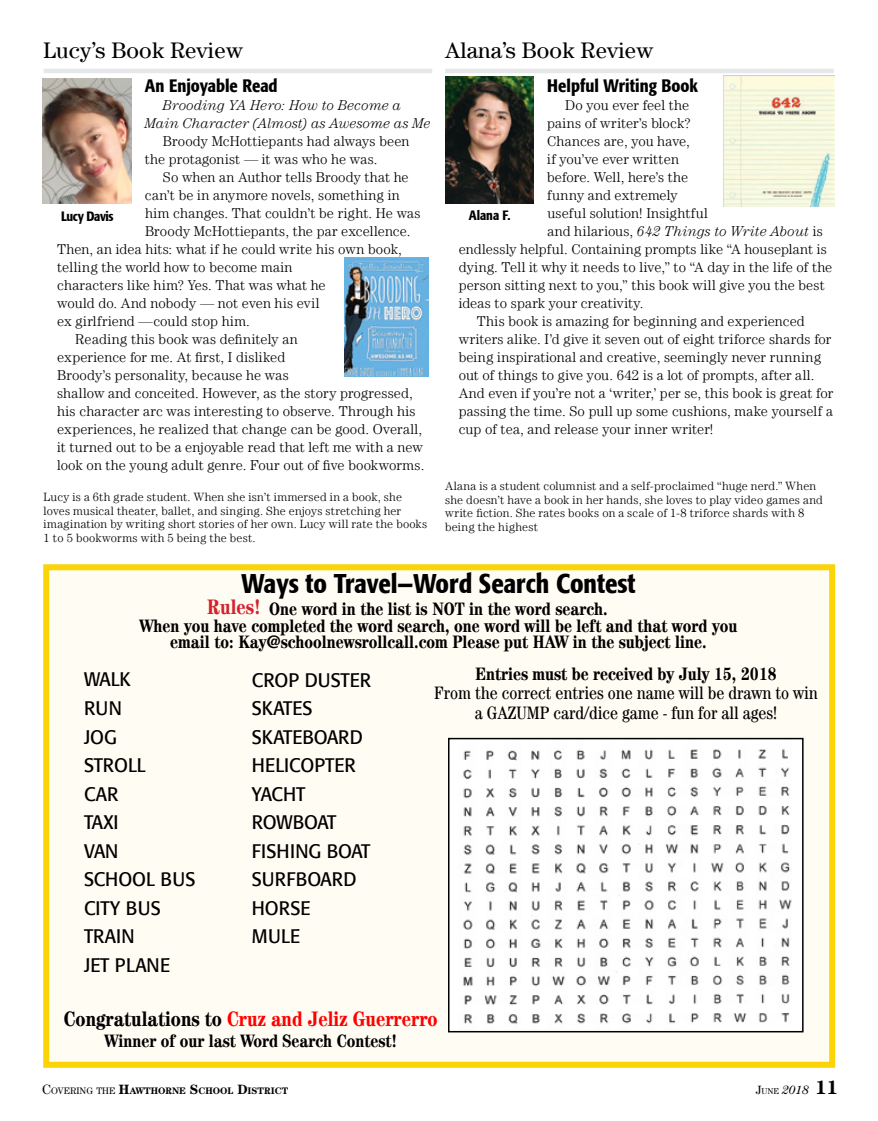
<style>
.page{position:relative;width:878px;height:1121px;background:#fff}
.page>*{position:absolute;margin:0;border:0;box-sizing:border-box;transform-origin:0 0}
.t1{font:500 condensed 27px "Formata";color:#000}
.t2{font:22.5px "Century LT";letter-spacing:.005em;color:#000}
.t3{font:700 condensed 21px "Century LT";color:#f00}
.t4{font:700 condensed 21px "Century LT";color:#d2232a}
.t5{font:19.5px/28.5px "Formata";color:#000;scale:.95 1}
.t6{font:700 condensed 18px/16.5px "Century LT";color:#000;text-align:center}
.t7{font:condensed 18px/19.5px "Century LT";color:#000;text-align:center}
.t8{font:500 condensed 18px "Formata";color:#000}
.t9{font:300 14.25px/18px "Century LT";letter-spacing:.01em;color:#000}
.t10{font:italic 300 14.25px/18px "Century LT";letter-spacing:.01em;color:#000}
.t11{font:500 condensed 13.5px "Formata";letter-spacing:-.03em;color:#000}
.t12{font:300 12px/13.5px "Century LT";letter-spacing:.015em;color:#000}
.t13{font:italic 12px "Century LT";color:#000}
.t14{font:700 9.45px "Century LT";color:#000}
.s1{font-style:normal}
.s2{color:#000}
.s3{font-weight:400;font-size:13.5px}
.s4{font-weight:400}
.s5{font-size:13.5px}
.s6{font-style:normal;font-size:8.4px}
.s7{font-weight:700;font-style:normal;font-size:19.5px}
</style>
<div class="page">
<div style="left:43px;top:564px;width:792px;height:503px;background:#fffcf3;border:6px solid #fbd405"></div>
<div style="left:449px;top:738px;width:353px;height:293px;background:#fff"></div>
<img style="left:463px;top:748px;width:329px;height:276px">
<div style="left:448px;top:738px;width:355px;height:294px;border:2px solid #000"></div>
<hr style="left:44px;top:69px;width:388px;height:4px;background:#e6e7e8">
<img style="left:345px;top:257px;width:83px;height:119px">
<img style="left:43px;top:78px;width:88px;height:126px">
<hr style="left:445px;top:69px;width:388px;height:4px;background:#e6e7e8">
<img style="left:724px;top:75px;width:110px;height:132px">
<img style="left:445px;top:77px;width:88px;height:126px">
<h2 class="t2" style="left:44px;top:37px;width:201px">Lucy’s Book Review</h2>
<p class="t8" style="left:145px;top:74px;width:134px">An Enjoyable Read</p>
<p class="t10" style="left:145px;top:96px;width:287px;text-indent:18px">Brooding YA Hero: How to Become a<br>Main Character (Almost) as Awesome as Me</p>
<p class="t9" style="left:145px;top:132px;width:266px;text-indent:18px">Broody McHottiepants had always been the protagonist — it was who he was.</p>
<p class="t9" style="left:163px;top:168px;width:247px">So when an Author tells Broody that he</p>
<p class="t9" style="left:145px;top:186px;width:256px">can’t be in anymore novels, something in</p>
<p class="t9" style="left:145px;top:204px;width:277px">him changes. That couldn’t be right. He was</p>
<p class="t9" style="left:145px;top:222px;width:267px">Broody McHottiepants, the par excellence.</p>
<p class="t9" style="left:57px;top:239px;width:346px">Then, an idea hits: what if he could write his own book,</p>
<p class="t9" style="left:57px;top:257px;width:237px">telling the world how to become main</p>
<p class="t9" style="left:57px;top:275px;width:270px">characters like him? Yes. That was what he</p>
<p class="t9" style="left:57px;top:293px;width:264px">would do. And nobody — not even his evil</p>
<p class="t9" style="left:57px;top:311px;width:194px">ex girlfriend —could stop him.</p>
<p class="t9" style="left:75px;top:329px;width:224px">Reading this book was definitely an</p>
<p class="t9" style="left:57px;top:347px;width:230px">experience for me. At first, I disliked</p>
<p class="t9" style="left:57px;top:365px;width:233px">Broody’s personality, because he was</p>
<p class="t9" style="left:57px;top:383px;width:357px">shallow and conceited. However, as the story progressed,</p>
<p class="t9" style="left:57px;top:401px;width:360px">his character arc was interesting to observe. Through his</p>
<p class="t9" style="left:57px;top:419px;width:366px">experiences, he realized that change can be good. Overall,</p>
<p class="t9" style="left:57px;top:437px;width:367px">it turned out to be a enjoyable read that left me with a new</p>
<p class="t9" style="left:57px;top:455px;width:369px">look on the young adult genre. Four out of five bookworms.</p>
<p class="t12" style="left:44px;top:490px;width:385px">Lucy is a 6th grade student. When she isn’t immersed in a book, she loves musical theater, ballet, and singing. She enjoys stretching her imagination by writing short stories of her own. Lucy will rate the books 1 to 5 bookworms with 5 being the best.</p>
<p class="t11" style="left:61px;top:208px;width:54px">Lucy Davis</p>
<h2 class="t2" style="left:445px;top:37px;width:210px">Alana’s Book Review</h2>
<p class="t8" style="left:547px;top:74px;width:152px">Helpful Writing Book</p>
<p class="t9" style="left:565px;top:96px;width:125px">Do you ever feel the</p>
<p class="t9" style="left:547px;top:114px;width:145px">pains of writer’s block?</p>
<p class="t9" style="left:547px;top:132px;width:144px">Chances are, you have,</p>
<p class="t9" style="left:547px;top:150px;width:133px">if you’ve ever written</p>
<p class="t9" style="left:547px;top:168px;width:143px">before. Well, here’s the</p>
<p class="t9" style="left:547px;top:186px;width:132px">funny and extremely</p>
<p class="t9" style="left:547px;top:204px;width:162px">useful solution! Insightful</p>
<p class="t10" style="left:547px;top:222px;width:277px"><span class="s1">and hilarious,</span> 642 Things to Write About <span class="s1">is</span></p>
<p class="t9" style="left:458px;top:239px;width:370px">endlessly helpful. Containing prompts like “A houseplant is</p>
<p class="t9" style="left:458px;top:257px;width:375px">dying. Tell it why it needs to live,” to “A day in the life of the</p>
<p class="t9" style="left:458px;top:275px;width:367px">person sitting next to you,” this book will give you the best</p>
<p class="t9" style="left:458px;top:293px;width:186px">ideas to spark your creativity.</p>
<p class="t9" style="left:476px;top:311px;width:329px">This book is amazing for beginning and experienced</p>
<p class="t9" style="left:458px;top:329px;width:374px">writers alike. I’d give it seven out of eight triforce shards for</p>
<p class="t9" style="left:458px;top:347px;width:364px">being inspirational and creative, seemingly never running</p>
<p class="t9" style="left:458px;top:365px;width:357px">out of things to give you. 642 is a lot of prompts, after all.</p>
<p class="t9" style="left:458px;top:383px;width:376px">And even if you’re not a ‘writer,’ per se, this book is great for</p>
<p class="t9" style="left:458px;top:401px;width:375px">passing the time. So pull up some cushions, make yourself a</p>
<p class="t9" style="left:458px;top:419px;width:256px">cup of tea, and release your inner writer!</p>
<p class="t11" style="left:469px;top:207px;width:43px">Alana F.</p>
<p class="t12" style="left:445px;top:479px;width:379px">Alana is a student columnist and a self-proclaimed “huge nerd.” When she doesn’t have a book in her hands, she loves to play video games and write fiction. She rates books on a scale of 1-8 triforce shards with 8 being the highest</p>
<h1 class="t1" style="left:241px;top:567px;width:395px">Ways to Travel—Word Search Contest</h1>
<p class="t6" style="left:139px;top:600px;width:599px">One word in the list is NOT in the word search.<br>When you have completed the word search, one word will be left and that word you email to: Kay@schoolnewsrollcall.com Please put HAW in the subject line.</p>
<h3 class="t4" style="left:207px;top:594px;width:55px">Rules!</h3>
<p class="t6" style="left:475px;top:665px;width:303px">Entries must be received by July 15, 2018</p>
<p class="t7" style="left:434px;top:683px;width:385px">From the correct entries one name will be drawn to win a GAZUMP card/dice game - fun for all ages!</p>
<h3 class="t5" style="left:84px;top:665px;width:119px">WALK<br>RUN<br>JOG<br>STROLL<br>CAR<br>TAXI<br>VAN<br>SCHOOL BUS<br>CITY BUS<br>TRAIN<br>JET PLANE</h3>
<h3 class="t5" style="left:252px;top:665px;width:127px">CROP DUSTER<br>SKATES<br>SKATEBOARD<br>HELICOPTER<br>YACHT<br>ROWBOAT<br>FISHING BOAT<br>SURFBOARD<br>HORSE<br>MULE</h3>
<h3 class="t3" style="left:64px;top:1006px;width:375px"><span class="s2">Congratulations to</span> Cruz and Jeliz Guerrerro</h3>
<p class="t6" style="left:104px;top:1032px;width:294px">Winner of our last Word Search Contest!</p>
<p class="t14" style="left:42px;top:1085px;width:247px"><span class="s3">C</span><span class="s4">OVERING THE</span> <span class="s5">H</span>AWTHORNE <span class="s5">S</span>CHOOL <span class="s5">D</span>ISTRICT</p>
<p class="t13" style="left:756px;top:1083px;width:83px"><span class="s1">J</span><span class="s6">UNE</span> 2018 <span class="s7">11</span></p>
</div>
